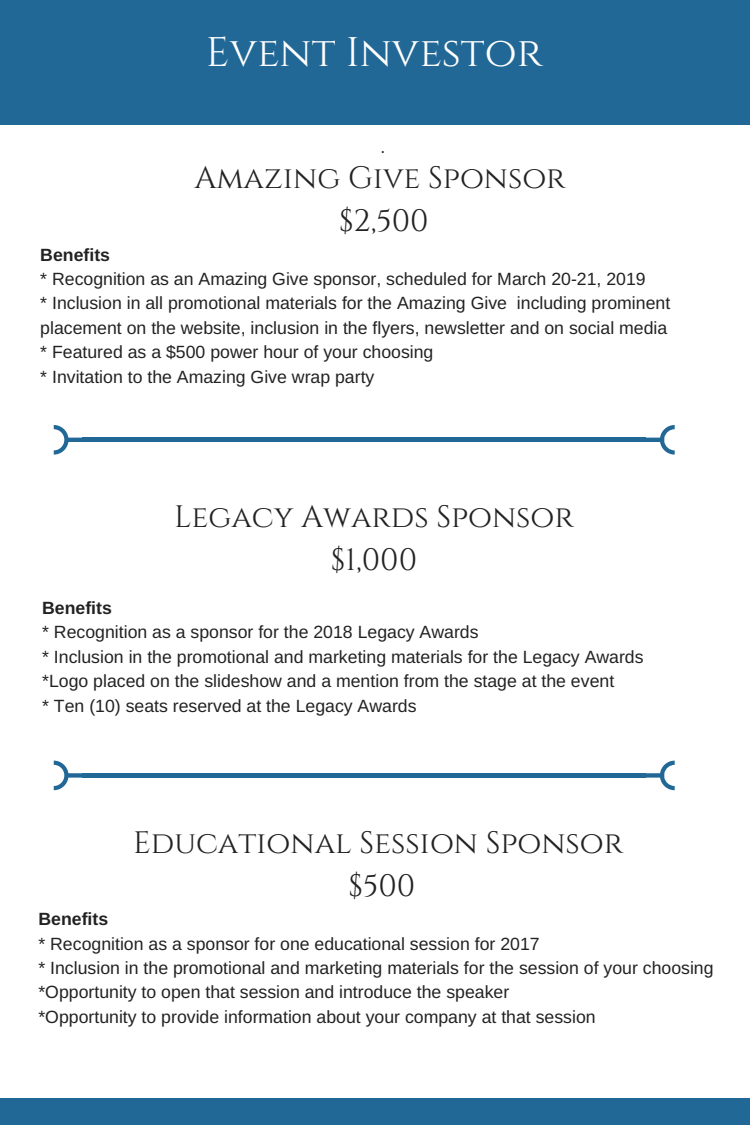
<style>
.page{position:relative;width:750px;height:1125px;background:#fff}
.page>*{position:absolute;margin:0;border:0;box-sizing:border-box;transform-origin:0 0}
.t1{font:41.25px "Cinzel";color:#fff}
.t2{font:31px/43.1px "Cinzel";color:#222;text-align:center}
.t3{font:17.62px/24.4px "Arimo";color:#222}
.t4{font:700 17.62px "Arimo";color:#222}
</style>
<div class="page">
<div style="left:0;top:0;width:750px;height:125px;background:#226896"></div>
<div style="left:0;top:1099px;width:750px;height:26px;background:#226896"></div>
<hr style="left:82px;top:438px;width:563px;height:4px;background:#226896">
<svg style="left:644px;top:425px;width:31px;height:30px"></svg>
<svg style="left:54px;top:425px;width:29px;height:30px"></svg>
<div style="left:82px;top:773px;width:563px;height:5px;background:#226896"></div>
<svg style="left:645px;top:761px;width:30px;height:29px"></svg>
<svg style="left:54px;top:761px;width:28px;height:29px"></svg>
<h1 class="t1" style="left:206px;top:26px;width:338px">Event Investor</h1>
<p class="t3" style="left:381px;top:135px;width:6px">.</p>
<h2 class="t2" style="left:194px;top:157px;width:373px">Amazing Give Sponsor $2,500</h2>
<p class="t4" style="left:40px;top:245px;width:71px">Benefits</p>
<p class="t3" style="left:40px;top:267px;width:631px">* Recognition as an Amazing Give sponsor, scheduled for March 20-21, 2019<br>* Inclusion in all promotional materials for the Amazing Give including prominent placement on the website, inclusion in the flyers, newsletter and on social media * Featured as a $500 power hour of your choosing<br>* Invitation to the Amazing Give wrap party</p>
<h2 class="t2" style="left:174px;top:496px;width:401px">Legacy Awards Sponsor $1,000</h2>
<p class="t4" style="left:42px;top:598px;width:71px">Benefits</p>
<p class="t3" style="left:42px;top:620px;width:603px">* Recognition as a sponsor for the 2018 Legacy Awards<br>* Inclusion in the promotional and marketing materials for the Legacy Awards *Logo placed on the slideshow and a mention from the stage at the event<br>* Ten (10) seats reserved at the Legacy Awards</p>
<h2 class="t2" style="left:133px;top:822px;width:492px">Educational Session Sponsor $500</h2>
<p class="t4" style="left:38px;top:909px;width:71px">Benefits</p>
<p class="t3" style="left:38px;top:931px;width:677px">* Recognition as a sponsor for one educational session for 2017<br>* Inclusion in the promotional and marketing materials for the session of your choosing *Opportunity to open that session and introduce the speaker<br>*Opportunity to provide information about your company at that session</p>
</div>
